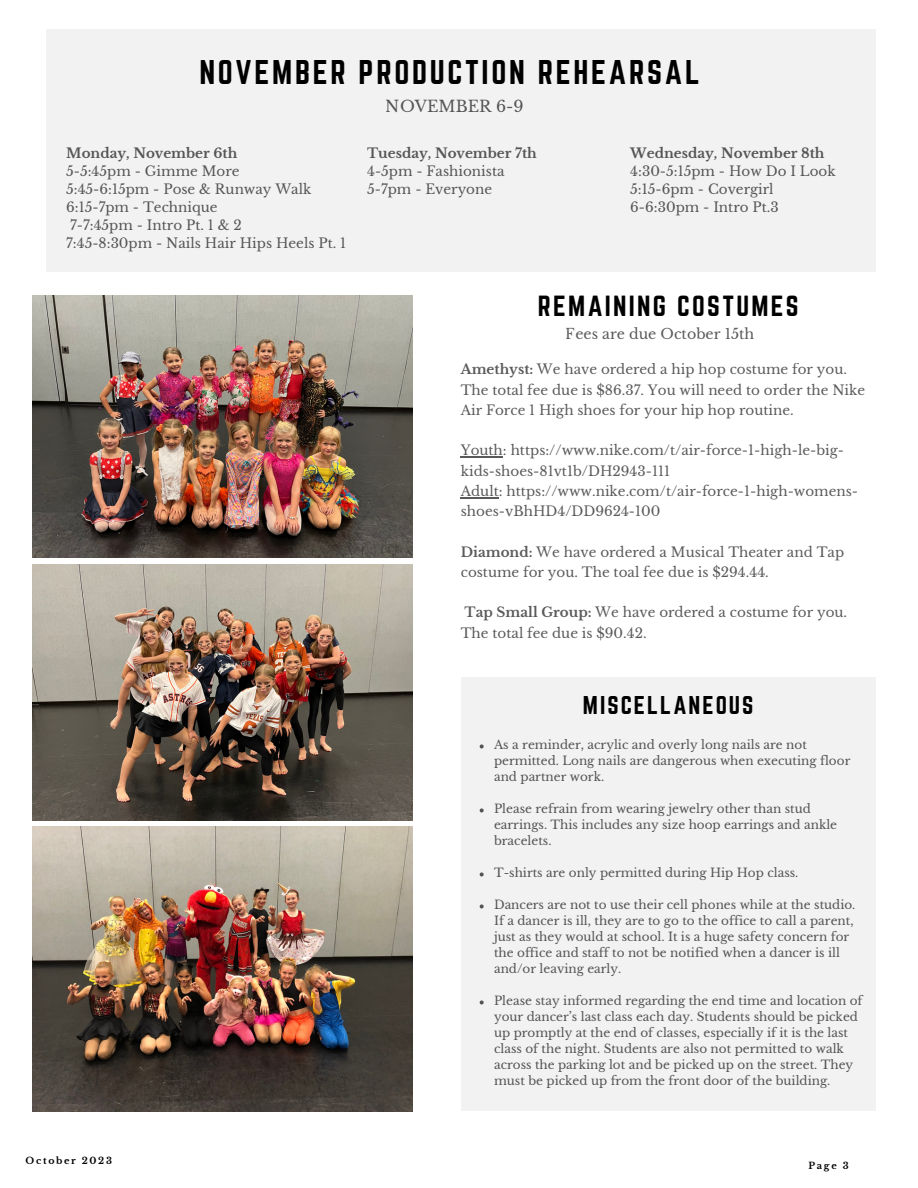
<style>
.page{position:relative;width:918px;height:1188px;background:#fff}
.page>*{position:absolute;margin:0;border:0;box-sizing:border-box;transform-origin:0 0}
.t1{font:30px "Norwester";letter-spacing:.09em;color:#000}
.t2{font:25.5px "Norwester";letter-spacing:.09em;color:#000}
.t3{font:22.5px "Norwester";letter-spacing:.09em;color:#000}
.t4{font:15.75px "Libre Baskerville";color:#000}
.t5{font:14.25px "Libre Baskerville";color:#000}
.t6{font:13.5px/18px "Libre Baskerville";color:#000}
.t7{font:700 13.5px "Libre Baskerville";color:#000}
.t8{font:12px/16px "Libre Baskerville";color:#545454}
.t9{font:700 9.3px "Libre Baskerville";letter-spacing:.18em;color:#000}
.s1{font-weight:700}
</style>
<div class="page">
<div style="left:46px;top:29px;width:830px;height:243px;background:#f2f2f2"></div>
<div style="left:461px;top:677px;width:415px;height:434px;background:#f2f2f2"></div>
<img style="left:33px;top:296px;width:379px;height:262px">
<img style="left:33px;top:564px;width:379px;height:257px">
<img style="left:33px;top:827px;width:379px;height:285px">
<svg style="left:480px;top:744px;width:4px;height:4px"></svg>
<svg style="left:480px;top:808px;width:4px;height:4px"></svg>
<svg style="left:480px;top:872px;width:4px;height:4px"></svg>
<svg style="left:480px;top:904px;width:4px;height:4px"></svg>
<svg style="left:480px;top:1000px;width:4px;height:4px"></svg>
<hr style="left:461px;top:457px;width:42px;height:1px;background:#000">
<hr style="left:461px;top:497px;width:38px;height:1px;background:#000">
<p class="t1" style="left:199px;top:54px;width:502px">NOVEMBER PRODUCTION REHEARSAL</p>
<h3 class="t4" style="left:386px;top:97px;width:139px">NOVEMBER 6-9</h3>
<p class="t7" style="left:66px;top:145px;width:173px">Monday, November 6th</p>
<p class="t6" style="left:66px;top:162px;width:282px">5-5:45pm - Gimme More<br>5:45-6:15pm - Pose &amp; Runway Walk<br>6:15-7pm - Technique<br>7-7:45pm - Intro Pt. 1 &amp; 2<br>7:45-8:30pm - Nails Hair Hips Heels Pt. 1</p>
<p class="t7" style="left:367px;top:145px;width:171px">Tuesday, November 7th</p>
<p class="t6" style="left:367px;top:162px;width:139px">4-5pm - Fashionista<br>5-7pm - Everyone</p>
<p class="t7" style="left:630px;top:145px;width:196px">Wednesday, November 8th</p>
<p class="t6" style="left:630px;top:162px;width:207px">4:30-5:15pm - How Do I Look<br>5:15-6pm - Covergirl<br>6-6:30pm - Intro Pt.3</p>
<p class="t2" style="left:538px;top:291px;width:262px">REMAINING COSTUMES</p>
<p class="t5" style="left:566px;top:325px;width:190px">Fees are due October 15th</p>
<p class="t6" style="left:461px;top:360px;width:406px;line-height:20.2px"><span class="s1">Amethyst:</span> We have ordered a hip hop costume for you.<br>The total fee due is $86.37. You will need to order the Nike<br>Air Force 1 High shoes for your hip hop routine.</p>
<p class="t6" style="left:461px;top:441px;width:399px;line-height:20.2px">Youth: https://www.nike.com/t/air-force-1-high-le-big&shy;kids-shoes-81vt1b/DH2943-111<br>Adult: https://www.nike.com/t/air-force-1-high-womens&shy;shoes-vBhHD4/DD9624-100</p>
<p class="t6" style="left:461px;top:542px;width:385px;line-height:20.2px"><span class="s1">Diamond:</span> We have ordered a Musical Theater and Tap costume for you. The toal fee due is $294.44.</p>
<p class="t6" style="left:461px;top:603px;width:388px;line-height:20.2px"><span class="s1">Tap Small Group:</span> We have ordered a costume for you.<br>The total fee due is $90.42.</p>
<p class="t3" style="left:583px;top:692px;width:172px">MISCELLANEOUS</p>
<p class="t9" style="left:26px;top:1155px;width:88px">October 2023</p>
<p class="t8" style="left:494px;top:737px;width:358px">As a reminder, acrylic and overly long nails are not permitted. Long nails are dangerous when executing floor and partner work.</p>
<p class="t8" style="left:494px;top:801px;width:345px">Please refrain from wearing jewelry other than stud earrings. This includes any size hoop earrings and ankle bracelets.</p>
<p class="t8" style="left:494px;top:865px;width:306px">T-shirts are only permitted during Hip Hop class.</p>
<p class="t8" style="left:494px;top:897px;width:363px">Dancers are not to use their cell phones while at the studio.<br>If a dancer is ill, they are to go to the office to call a parent, just as they would at school. It is a huge safety concern for the office and staff to not be notified when a dancer is ill and/or leaving early.</p>
<p class="t8" style="left:494px;top:993px;width:370px">Please stay informed regarding the end time and location of your dancer’s last class each day. Students should be picked up promptly at the end of classes, especially if it is the last class of the night. Students are also not permitted to walk across the parking lot and be picked up on the street. They must be picked up from the front door of the building.</p>
<p class="t9" style="left:809px;top:1160px;width:42px">Page 3</p>
</div>
